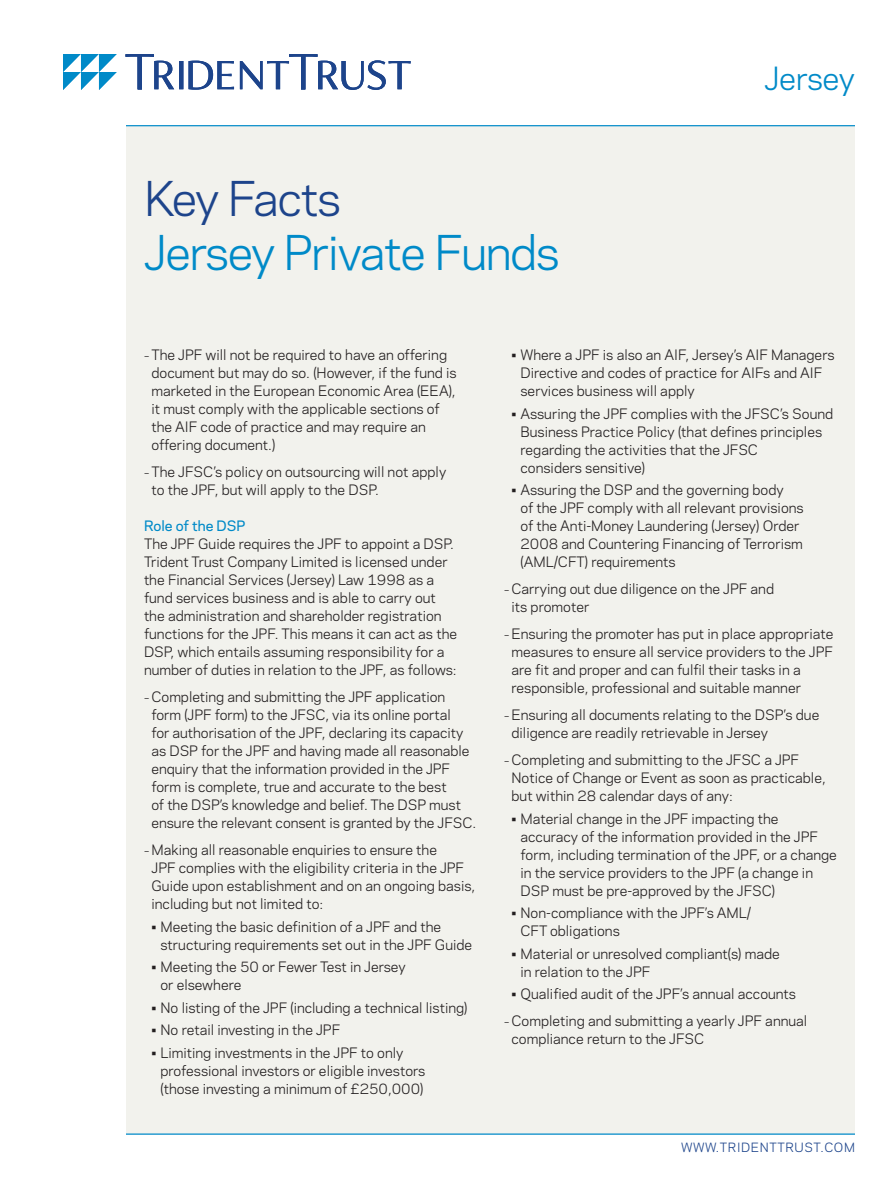
<style>
.page{position:relative;width:891px;height:1188px;background:#fff}
.page>*{position:absolute;margin:0;border:0;box-sizing:border-box;transform-origin:0 0}
.t1{font:45px "Polaris";letter-spacing:-.03em;color:#008ac8}
.t2{font:45px "Polaris";letter-spacing:-.04em;color:#1d448b}
.t3{font:30px "Polaris";letter-spacing:-.01em;color:#008ac8}
._1st_Paragraph{font:13.5px/18px "Polaris";color:#231f20}
.Head_1{font:500 13.5px "Polaris";color:#008ac8}
.t4{font:12px "Polaris";letter-spacing:.05em;color:#1d448b}
.s1{font-size:10.5px}
</style>
<div class="page">
<div style="left:126px;top:126px;width:729px;height:1008px;background:#f2f2ed"></div>
<hr style="left:126px;top:126px;width:729px;height:1px;background:#008ac8">
<hr style="left:126px;top:1134px;width:729px;height:1px;background:#008ac8">
<svg style="left:126px;top:54px;width:285px;height:36px"></svg>
<svg style="left:63px;top:54px;width:54px;height:36px"></svg>
<h1 class="t2" style="left:144px;top:165px;width:199px">Key Facts</h1>
<h1 class="t1" style="left:144px;top:219px;width:417px">Jersey Private Funds</h1>
<h2 class="t3" style="left:764px;top:56px;width:92px">Jersey</h2>
<p class="_1st_Paragraph" style="left:152px;top:345px;width:307px;text-indent:-8px"><span class="s1">–</span> The JPF will not be required to have an offering document but may do so. (However, if the fund is marketed in the European Economic Area (EEA), it must comply with the applicable sections of the AIF code of practice and may require an offering document.)</p>
<p class="_1st_Paragraph" style="left:152px;top:462px;width:296px;text-indent:-8px"><span class="s1">–</span> The JFSC’s policy on outsourcing will not apply to the JPF, but will apply to the DSP.</p>
<p class="Head_1" style="left:144px;top:516px;width:103px">Role of the DSP</p>
<p class="_1st_Paragraph" style="left:144px;top:534px;width:315px">The JPF Guide requires the JPF to appoint a DSP.<br>Trident Trust Company Limited is licensed under the Financial Services (Jersey) Law 1998 as a fund services business and is able to carry out the administration and shareholder registration functions for the JPF. This means it can act as the DSP, which entails assuming responsibility for a number of duties in relation to the JPF, as follows:</p>
<p class="_1st_Paragraph" style="left:152px;top:687px;width:326px;text-indent:-8px"><span class="s1">–</span> Completing and submitting the JPF application form (JPF form) to the JFSC, via its online portal<br>for authorisation of the JPF, declaring its capacity as DSP for the JPF and having made all reasonable enquiry that the information provided in the JPF form is complete, true and accurate to the best<br>of the DSP’s knowledge and belief. The DSP must ensure the relevant consent is granted by the JFSC.</p>
<p class="_1st_Paragraph" style="left:152px;top:840px;width:325px;text-indent:-8px"><span class="s1">–</span> Making all reasonable enquiries to ensure the<br>JPF complies with the eligibility criteria in the JPF Guide upon establishment and on an ongoing basis, including but not limited to:</p>
<p class="_1st_Paragraph" style="left:160px;top:917px;width:313px;text-indent:-9px">• Meeting the basic definition of a JPF and the structuring requirements set out in the JPF Guide</p>
<p class="_1st_Paragraph" style="left:160px;top:957px;width:247px;text-indent:-9px">• Meeting the 50 or Fewer Test in Jersey or elsewhere</p>
<p class="_1st_Paragraph" style="left:152px;top:998px;width:318px">• No listing of the JPF (including a technical listing)</p>
<p class="_1st_Paragraph" style="left:152px;top:1020px;width:190px">• No retail investing in the JPF</p>
<p class="_1st_Paragraph" style="left:160px;top:1043px;width:266px;text-indent:-9px">• Limiting investments in the JPF to only professional investors or eligible investors (those investing a minimum of £250,000)</p>
<p class="_1st_Paragraph" style="left:520px;top:345px;width:316px;text-indent:-9px">• Where a JPF is also an AIF, Jersey’s AIF Managers<br>Directive and codes of practice for AIFs and AIF services business will apply</p>
<p class="_1st_Paragraph" style="left:520px;top:404px;width:314px;text-indent:-9px">• Assuring the JPF complies with the JFSC’s Sound Business Practice Policy (that defines principles regarding the activities that the JFSC<br>considers sensitive)</p>
<p class="_1st_Paragraph" style="left:520px;top:480px;width:285px;text-indent:-9px">• Assuring the DSP and the governing body<br>of the JPF comply with all relevant provisions of the Anti-Money Laundering (Jersey) Order 2008 and Countering Financing of Terrorism (AML/CFT) requirements</p>
<p class="_1st_Paragraph" style="left:512px;top:579px;width:264px;text-indent:-8px"><span class="s1">–</span> Carrying out due diligence on the JPF and its promoter</p>
<p class="_1st_Paragraph" style="left:512px;top:624px;width:324px;text-indent:-8px"><span class="s1">–</span> Ensuring the promoter has put in place appropriate measures to ensure all service providers to the JPF are fit and proper and can fulfil their tasks in a responsible, professional and suitable manner</p>
<p class="_1st_Paragraph" style="left:512px;top:705px;width:309px;text-indent:-8px"><span class="s1">–</span> Ensuring all documents relating to the DSP’s due diligence are readily retrievable in Jersey</p>
<p class="_1st_Paragraph" style="left:512px;top:750px;width:316px;text-indent:-8px"><span class="s1">–</span> Completing and submitting to the JFSC a JPF<br>Notice of Change or Event as soon as practicable, but within 28 calendar days of any:</p>
<p class="_1st_Paragraph" style="left:520px;top:809px;width:318px;text-indent:-9px">• Material change in the JPF impacting the accuracy of the information provided in the JPF form, including termination of the JPF, or a change in the service providers to the JPF (a change in DSP must be pre-approved by the JFSC)</p>
<p class="_1st_Paragraph" style="left:520px;top:903px;width:232px;text-indent:-9px">• Non-compliance with the JPF’s AML/<br>CFT obligations</p>
<p class="_1st_Paragraph" style="left:520px;top:944px;width:261px;text-indent:-9px">• Material or unresolved compliant(s) made in relation to the JPF</p>
<p class="_1st_Paragraph" style="left:512px;top:984px;width:286px">• Qualified audit of the JPF’s annual accounts</p>
<p class="_1st_Paragraph" style="left:512px;top:1011px;width:297px;text-indent:-8px"><span class="s1">–</span> Completing and submitting a yearly JPF annual compliance return to the JFSC</p>
<p class="t4" style="left:681px;top:1138px;width:175px">WWW.TRIDENTTRUST.COM</p>
</div>
